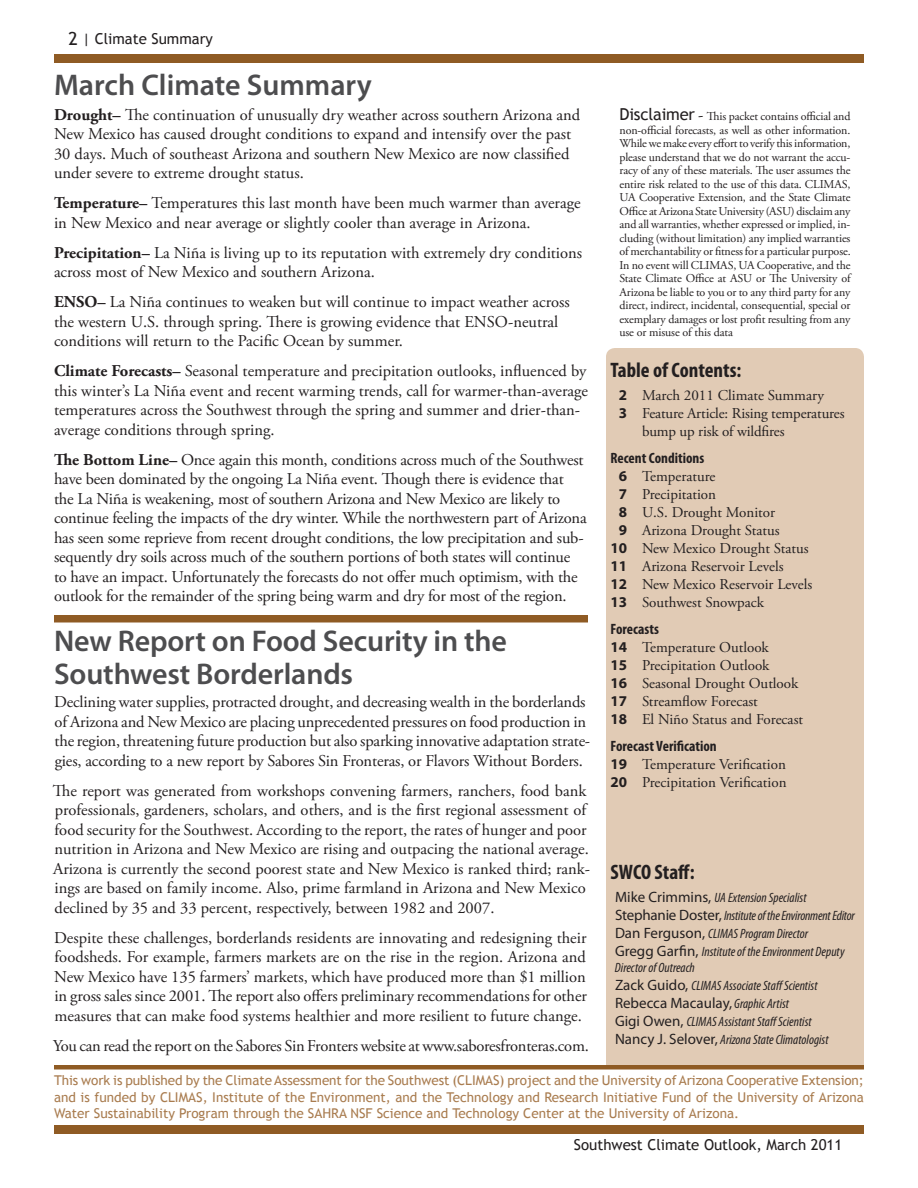
<style>
.page{position:relative;width:918px;height:1188px;background:#fff}
.page>*{position:absolute;margin:0;border:0;box-sizing:border-box;transform-origin:0 0}
.t1{font:600 30px/33px "Myriad Pro";letter-spacing:-.005em;color:#4d4d4f}
.t2{font:700 condensed 21px "Myriad Pro";color:#231f20}
.t3{font:16.5px/19.5px "Adobe Garamond Pro";color:#231f20}
.t4{font:15px/18px "Adobe Garamond Pro";color:#231f20}
.t5{font:15px "Trebuchet MS";color:#231f20}
.t6{font:700 condensed 15px "Myriad Pro";color:#231f20}
.t7{font:15px "Myriad Pro";color:#231f20}
.t8{font:13.5px/16.2px "Trebuchet MS";color:#a97c4f;text-align:justify}
.t9{font:italic condensed 13.5px/18px "Myriad Pro";color:#231f20}
.t10{font:12px/13.5px "Adobe Garamond Pro";letter-spacing:-.01em;color:#231f20;text-align:justify}
.s1{font-size:18px}
.s2{font-weight:700}
.s3{font-family:"Trebuchet MS";font-size:16.5px}
.s4{font-size:16.5px}
.s5{font-family:"Myriad Pro";font-weight:700}
.s6{font-style:normal;font-stretch:normal;font-size:15px}
.s7{font-style:italic;font-stretch:condensed;font-size:13.5px}
</style>
<div class="page">
<div style="left:54px;top:1125px;width:810px;height:9px;background:#8f5b24"></div>
<div style="left:54px;top:54px;width:810px;height:9px;background:#8f5b24"></div>
<div style="left:606px;top:348px;width:258px;height:717px;background:#e1cbb5"></div>
<div style="left:54px;top:615px;width:534px;height:7px;background:#8f5b24"></div>
<svg style="left:54px;top:1065px;width:810px;height:5px;background:#9a6b39"></svg>
<p class="t5" style="left:69px;top:30px;width:146px"><span class="s1">2</span> | Climate Summary</p>
<h1 class="t1" style="left:54px;top:67px;width:319px">March Climate Summary</h1>
<p class="t3" style="left:54px;top:106px;width:528px"><span class="s2">Drought–</span> The continuation of unusually dry weather across southern Arizona and New Mexico has caused drought conditions to expand and intensify over the past 30 days. Much of southeast Arizona and southern New Mexico are now classified under severe to extreme drought status.</p>
<p class="t3" style="left:54px;top:194px;width:528px"><span class="s2">Temperature–</span> Temperatures this last month have been much warmer than average in New Mexico and near average or slightly cooler than average in Arizona.</p>
<p class="t3" style="left:54px;top:244px;width:530px"><span class="s2">Precipitation–</span> La Niña is living up to its reputation with extremely dry conditions across most of New Mexico and southern Arizona.</p>
<p class="t3" style="left:54px;top:293px;width:517px"><span class="s2">ENSO–</span> La Niña continues to weaken but will continue to impact weather across the western U.S. through spring. There is growing evidence that ENSO-neutral conditions will return to the Pacific Ocean by summer.</p>
<p class="t3" style="left:54px;top:362px;width:536px"><span class="s2">Climate Forecasts–</span> Seasonal temperature and precipitation outlooks, influenced by this winter’s La Niña event and recent warming trends, call for warmer-than-average temperatures across the Southwest through the spring and summer and drier-than&shy;average conditions through spring.</p>
<p class="t3" style="left:54px;top:451px;width:534px"><span class="s2">The Bottom Line–</span> Once again this month, conditions across much of the Southwest have been dominated by the ongoing La Niña event. Though there is evidence that the La Niña is weakening, most of southern Arizona and New Mexico are likely to continue feeling the impacts of the dry winter. While the northwestern part of Arizona has seen some reprieve from recent drought conditions, the low precipitation and sub&shy;sequently dry soils across much of the southern portions of both states will continue to have an impact. Unfortunately the forecasts do not offer much optimism, with the outlook for the remainder of the spring being warm and dry for most of the region.</p>
<h1 class="t1" style="left:54px;top:623px;width:455px">New Report on Food Security in the<br>Southwest Borderlands</h1>
<p class="t3" style="left:54px;top:693px;width:538px">Declining water supplies, protracted drought, and decreasing wealth in the borderlands of Arizona and New Mexico are placing unprecedented pressures on food production in the region, threatening future production but also sparking innovative adaptation strate&shy;gies, according to a new report by Sabores Sin Fronteras, or Flavors Without Borders.</p>
<p class="t3" style="left:53px;top:781px;width:539px">The report was generated from workshops convening farmers, ranchers, food bank professionals, gardeners, scholars, and others, and is the first regional assessment of food security for the Southwest. According to the report, the rates of hunger and poor nutrition in Arizona and New Mexico are rising and outpacing the national average.<br>Arizona is currently the second poorest state and New Mexico is ranked third; rank&shy;ings are based on family income. Also, prime farmland in Arizona and New Mexico declined by 35 and 33 percent, respectively, between 1982 and 2007.</p>
<p class="t3" style="left:54px;top:928px;width:534px;text-align:justify">Despite these challenges, borderlands residents are innovating and redesigning their foodsheds. For example, farmers markets are on the rise in the region. Arizona and New Mexico have 135 farmers’ markets, which have produced more than $1 million in gross sales since 2001. The report also offers preliminary recommendations for other measures that can make food systems healthier and more resilient to future change.</p>
<p class="t3" style="left:53px;top:1036px;width:537px">You can read the report on the Sabores Sin Fronters website at www.saboresfronteras.com.</p>
<p class="t10" style="left:619px;top:110px;width:233px"><span class="s3">Disclaimer</span> <span class="s4">-</span> This packet contains official and non-official forecasts, as well as other information.<br>While we make every effort to verify this information, please understand that we do not warrant the accu&shy;racy of any of these materials. The user assumes the entire risk related to the use of this data. CLIMAS, UA Cooperative Extension, and the State Climate Office at Arizona State University (ASU) disclaim any and all warranties, whether expressed or implied, in&shy;cluding (without limitation) any implied warranties of merchantability or fitness for a particular purpose.<br>In no event will CLIMAS, UA Cooperative, and the State Climate Office at ASU or The University of Arizona be liable to you or to any third party for any direct, indirect, incidental, consequential, special or exemplary damages or lost profit resulting from any use or misuse of this data</p>
<p class="t2" style="left:610px;top:357px;width:132px">Table of Contents:</p>
<p class="t4" style="left:619px;top:387px;width:207px"><span class="s5">2</span> March 2011 Climate Summary</p>
<p class="t4" style="left:619px;top:405px;width:227px"><span class="s5">3</span> Feature Article: Rising temperatures</p>
<p class="t4" style="left:642px;top:423px;width:144px">bump up risk of wildfires</p>
<p class="t6" style="left:610px;top:448px;width:95px">Recent Conditions</p>
<p class="t4" style="left:619px;top:468px;width:98px"><span class="s5">6</span> Temperature</p>
<p class="t4" style="left:619px;top:486px;width:99px"><span class="s5">7</span> Precipitation</p>
<p class="t4" style="left:619px;top:504px;width:158px"><span class="s5">8</span> U.S. Drought Monitor</p>
<p class="t4" style="left:619px;top:522px;width:162px"><span class="s5">9</span> Arizona Drought Status</p>
<p class="t4" style="left:610px;top:540px;width:200px"><span class="s5">10</span> New Mexico Drought Status</p>
<p class="t4" style="left:610px;top:558px;width:175px"><span class="s5">11</span> Arizona Reservoir Levels</p>
<p class="t4" style="left:610px;top:576px;width:203px"><span class="s5">12</span> New Mexico Reservoir Levels</p>
<p class="t4" style="left:610px;top:594px;width:155px"><span class="s5">13</span> Southwest Snowpack</p>
<p class="t6" style="left:610px;top:619px;width:50px">Forecasts</p>
<p class="t4" style="left:610px;top:639px;width:194px"><span class="s5">14</span> Temperature Outlook<br><span class="s5">15</span> Precipitation Outlook<br><span class="s5">16</span> Seasonal Drought Outlook<br><span class="s5">17</span> Streamflow Forecast<br><span class="s5">18</span> El Niño Status and Forecast</p>
<p class="t6" style="left:610px;top:736px;width:108px">Forecast Verification</p>
<p class="t4" style="left:610px;top:756px;width:178px"><span class="s5">19</span> Temperature Verification<br><span class="s5">20</span> Precipitation Verification</p>
<p class="t2" style="left:610px;top:859px;width:86px">SWCO Staff:</p>
<p class="t9" style="left:615px;top:888px;width:241px"><span class="s6">Mike Crimmins,</span> UA Extension Specialist <span class="s6">Stephanie Doster,</span> Institute of the Environment Editor <span class="s6">Dan Ferguson,</span> CLIMAS Program Director<br><span class="s6">Gregg Garfin,</span> Institute of the Environment Deputy</p>
<p class="t9" style="left:615px;top:958px;width:204px">Director of Outreach<br><span class="s6">Zack Guido,</span> CLIMAS Associate Staff Scientist</p>
<p class="t7" style="left:615px;top:993px;width:176px">Rebecca Macaulay, <span class="s7">Graphic Artist</span></p>
<p class="t9" style="left:615px;top:1012px;width:215px"><span class="s6">Gigi Owen,</span> CLIMAS Assistant Staff Scientist<br><span class="s6">Nancy J. Selover,</span> Arizona State Climatologist</p>
<p class="t8" style="left:54px;top:1073px;width:811px">This work is published by the Climate Assessment for the Southwest (CLIMAS) project and the University of Arizona Cooperative Extension; and is funded by CLIMAS, Institute of the Environment, and the Technology and Research Initiative Fund of the University of Arizona Water Sustainability Program through the SAHRA NSF Science and Technology Center at the University of Arizona.</p>
<p class="t5" style="left:574px;top:1135px;width:270px">Southwest Climate Outlook, March 2011</p>
</div>
